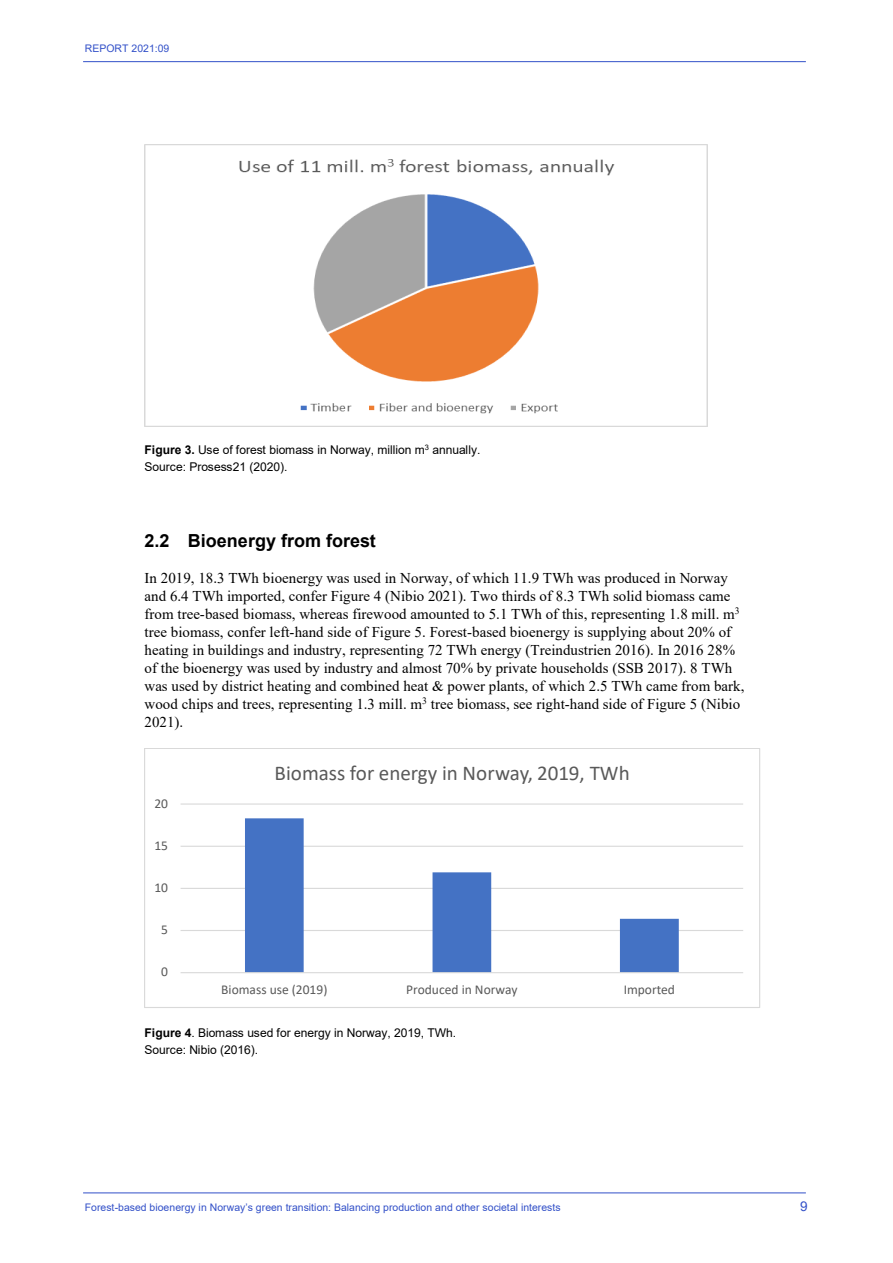
<style>
.page{position:relative;width:893px;height:1263px;background:#fff}
.page>*{position:absolute;margin:0;border:0;box-sizing:border-box;transform-origin:0 0}
.t1{font:21px "Calibri";color:#595959}
.t2{font:700 18px "Arial";color:#000}
.t3{font:15px/18px "Times New Roman";color:#000}
.t4{font:13.5px "Calibri";color:#595959}
.t5{font:13.5px "Arial";color:#3250c8}
.t6{font:12px/16.5px "Arial";letter-spacing:-.005em;color:#000}
.t7{font:10.5px "Arial";color:#3250c8}
.s1{font-weight:700}
</style>
<div class="page">
<hr style="left:83px;top:61px;width:723px;height:1px;background:#3250c8">
<hr style="left:83px;top:1192px;width:723px;height:1px;background:#3250c8">
<img style="left:145px;top:145px;width:563px;height:282px">
<hr style="left:181px;top:930px;width:562px;height:1px;background:#d9d9d9">
<hr style="left:181px;top:888px;width:562px;height:1px;background:#d9d9d9">
<hr style="left:181px;top:846px;width:562px;height:1px;background:#d9d9d9">
<hr style="left:181px;top:803px;width:562px;height:2px;background:#d9d9d9">
<svg style="left:245px;top:818px;width:434px;height:154px"></svg>
<hr style="left:181px;top:972px;width:562px;height:1px;background:#d9d9d9">
<div style="left:144px;top:748px;width:616px;height:260px;border:1px solid #d9d9d9"></div>
<p class="t7" style="left:85px;top:41px;width:86px">REPORT 2021:09</p>
<p class="t6" style="left:145px;top:442px;width:337px"><span class="s1">Figure 3.</span> Use of forest biomass in Norway, million m<sup>3</sup> annually.<br>Source: Prosess21 (2020).</p>
<h2 class="t2" style="left:145px;top:527px;width:233px">2.2 Bioenergy from forest</h2>
<p class="t3" style="left:145px;top:569px;width:602px">In 2019, 18.3 TWh bioenergy was used in Norway, of which 11.9 TWh was produced in Norway and 6.4 TWh imported, confer Figure 4 (Nibio 2021). Two thirds of 8.3 TWh solid biomass came from tree-based biomass, whereas firewood amounted to 5.1 TWh of this, representing 1.8 mill. m<sup>3 </sup>tree biomass, confer left-hand side of Figure 5. Forest-based bioenergy is supplying about 20% of heating in buildings and industry, representing 72 TWh energy (Treindustrien 2016). In 2016 28% of the bioenergy was used by industry and almost 70% by private households (SSB 2017). 8 TWh was used by district heating and combined heat &amp; power plants, of which 2.5 TWh came from bark, wood chips and trees, representing 1.3 mill. m<sup>3</sup> tree biomass, see right-hand side of Figure 5 (Nibio 2021).</p>
<p class="t4" style="left:154px;top:794px;width:15px">20</p>
<p class="t4" style="left:154px;top:836px;width:15px">15</p>
<p class="t4" style="left:154px;top:878px;width:15px">10</p>
<p class="t4" style="left:161px;top:920px;width:8px">5</p>
<p class="t4" style="left:161px;top:963px;width:8px">0</p>
<p class="t1" style="left:275px;top:758px;width:357px">Biomass for energy in Norway, 2019, TWh</p>
<p class="t4" style="left:221px;top:980px;width:108px">Biomass use (2019)</p>
<p class="t4" style="left:406px;top:980px;width:113px">Produced in Norway</p>
<p class="t4" style="left:624px;top:980px;width:53px">Imported</p>
<p class="t6" style="left:145px;top:1024px;width:313px"><span class="s1">Figure 4</span>. Biomass used for energy in Norway, 2019, TWh.<br>Source: Nibio (2016).</p>
<p class="t7" style="left:85px;top:1200px;width:477px">Forest-based bioenergy in Norway’s green transition: Balancing production and other societal interests</p>
<p class="t5" style="left:800px;top:1197px;width:9px">9</p>
</div>
